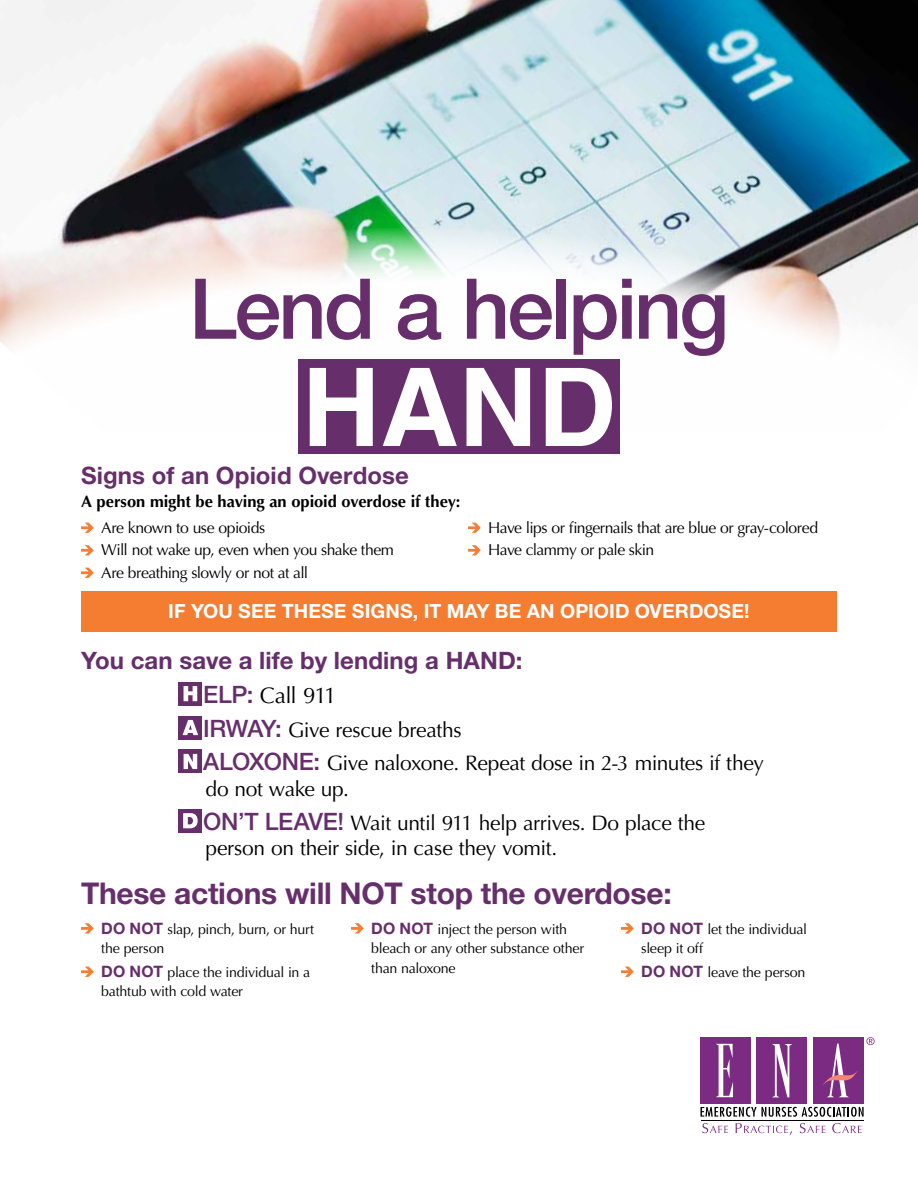
<style>
.page{position:relative;width:918px;height:1188px;background:#fff}
.page>*{position:absolute;margin:0;border:0;box-sizing:border-box;transform-origin:0 0}
.t1{font:700 108.75px "Helvetica LT Std";color:#fff}
.t2{font:500 84px "Helvetica Neue LT Std";letter-spacing:-.035em;color:#672e6c}
.t3{font:700 30px "Helvetica Neue LT Std";letter-spacing:-.01em;color:#672e6c}
.t4{font:700 24px "Helvetica Neue LT Std";letter-spacing:.005em;color:#672e6c}
.t5{font:22.5px "Optima LT Std";letter-spacing:-.045em;color:#000}
.t6{font:21px/33.8px "Optima LT Std";letter-spacing:-.02em;color:#000}
.t7{font:700 19.5px "Helvetica Neue LT Std";letter-spacing:.005em;color:#fff}
.t8{font:700 16.5px "Optima LT Std";color:#000}
.t9{font:15.75px/22.5px "Optima LT Std";letter-spacing:-.035em;color:#000}
.t10{font:14.25px/19.5px "Optima LT Std";letter-spacing:-.015em;color:#000}
.s1{font-family:"Helvetica Neue LT Std";font-weight:500;font-size:24px;color:#672e6c}
.s2{font-family:"Helvetica Neue LT Std";font-weight:700;font-size:15.75px;color:#672e6c}
</style>
<div class="page">
<img style="left:0;top:0;width:918px;height:227px">
<svg style="left:0;top:227px;width:918px;height:513px"></svg>
<div style="left:178px;top:682px;width:24px;height:24px;background:#672e6c"></div>
<svg style="left:184px;top:686px;width:13px;height:15px"></svg>
<div style="left:178px;top:716px;width:24px;height:23px;background:#672e6c"></div>
<svg style="left:183px;top:720px;width:15px;height:15px"></svg>
<div style="left:178px;top:750px;width:24px;height:23px;background:linear-gradient(to right,#672e6c,#672e6c)"></div>
<svg style="left:184px;top:754px;width:13px;height:15px"></svg>
<div style="left:178px;top:809px;width:24px;height:24px;background:#672e6c"></div>
<svg style="left:183px;top:813px;width:15px;height:15px"></svg>
<svg style="left:702px;top:1123px;width:26px;height:10px"></svg>
<svg style="left:736px;top:1123px;width:56px;height:12px"></svg>
<svg style="left:800px;top:1123px;width:26px;height:10px"></svg>
<svg style="left:832px;top:1123px;width:30px;height:10px"></svg>
<hr style="left:701px;top:1120px;width:162px;height:1px;background:#000">
<div style="left:701px;top:1037px;width:50px;height:66px;background:#7c2b83"></div>
<div style="left:757px;top:1037px;width:50px;height:66px;background:#7c2b83"></div>
<div style="left:813px;top:1037px;width:50px;height:66px;background:#7c2b83"></div>
<svg style="left:700px;top:1107px;width:164px;height:10px"></svg>
<svg style="left:772px;top:1044px;width:20px;height:53px"></svg>
<svg style="left:716px;top:1044px;width:17px;height:53px"></svg>
<svg style="left:823px;top:1044px;width:35px;height:53px"></svg>
<svg style="left:866px;top:1037px;width:9px;height:8px"></svg>
<div style="left:298px;top:360px;width:322px;height:94px;background:#672e6c"></div>
<svg style="left:81px;top:923px;width:13px;height:11px"></svg>
<svg style="left:81px;top:967px;width:13px;height:10px"></svg>
<svg style="left:351px;top:923px;width:13px;height:11px"></svg>
<svg style="left:621px;top:923px;width:13px;height:11px"></svg>
<svg style="left:621px;top:967px;width:13px;height:10px"></svg>
<svg style="left:81px;top:523px;width:13px;height:10px"></svg>
<svg style="left:81px;top:545px;width:13px;height:10px"></svg>
<svg style="left:81px;top:568px;width:13px;height:10px"></svg>
<svg style="left:468px;top:523px;width:13px;height:10px"></svg>
<svg style="left:468px;top:545px;width:13px;height:10px"></svg>
<div style="left:81px;top:591px;width:756px;height:40px;background:#f47d32"></div>
<h2 class="t2" style="left:189px;top:259px;width:542px">Lend a helping</h2>
<h1 class="t1" style="left:302px;top:341px;width:316px">HAND</h1>
<h3 class="t4" style="left:81px;top:461px;width:329px">Signs of an Opioid Overdose</h3>
<p class="t8" style="left:81px;top:491px;width:381px">A person might be having an opioid overdose if they:</p>
<p class="t9" style="left:101px;top:517px;width:294px">Are known to use opioids<br>Will not wake up, even when you shake them<br>Are breathing slowly or not at all</p>
<p class="t9" style="left:488px;top:517px;width:331px">Have lips or fingernails that are blue or gray-colored<br>Have clammy or pale skin</p>
<h3 class="t7" style="left:168px;top:599px;width:583px">IF YOU SEE THESE SIGNS, IT MAY BE AN OPIOID OVERDOSE!</h3>
<h3 class="t4" style="left:81px;top:646px;width:443px">You can save a life by lending a HAND:</h3>
<h3 class="t5" style="left:203px;top:682px;width:135px"><span class="s1">ELP:</span> Call 911</h3>
<h3 class="t6" style="left:203px;top:713px;width:562px"><span class="s1">IRWAY:</span> Give rescue breaths<br><span class="s1">ALOXONE:</span> Give naloxone. Repeat dose in 2-3 minutes if they</h3>
<h3 class="t6" style="left:203px;top:772px;width:504px">do not wake up.<br><span class="s1">ON’T LEAVE!</span> Wait until 911 help arrives. Do place the</h3>
<h3 class="t6" style="left:206px;top:831px;width:353px">person on their side, in case they vomit.</h3>
<h3 class="t3" style="left:81px;top:875px;width:592px">These actions will NOT stop the overdose:</h3>
<p class="t10" style="left:101px;top:919px;width:214px"><span class="s2">DO NOT</span> slap, pinch, burn, or hurt the person</p>
<p class="t10" style="left:101px;top:963px;width:211px"><span class="s2">DO NOT</span> place the individual in a bathtub with cold water</p>
<p class="t10" style="left:371px;top:919px;width:214px"><span class="s2">DO NOT</span> inject the person with bleach or any other substance other than naloxone</p>
<p class="t10" style="left:641px;top:919px;width:167px"><span class="s2">DO NOT</span> let the individual sleep it off</p>
<p class="t10" style="left:641px;top:963px;width:166px"><span class="s2">DO NOT</span> leave the person</p>
</div>
